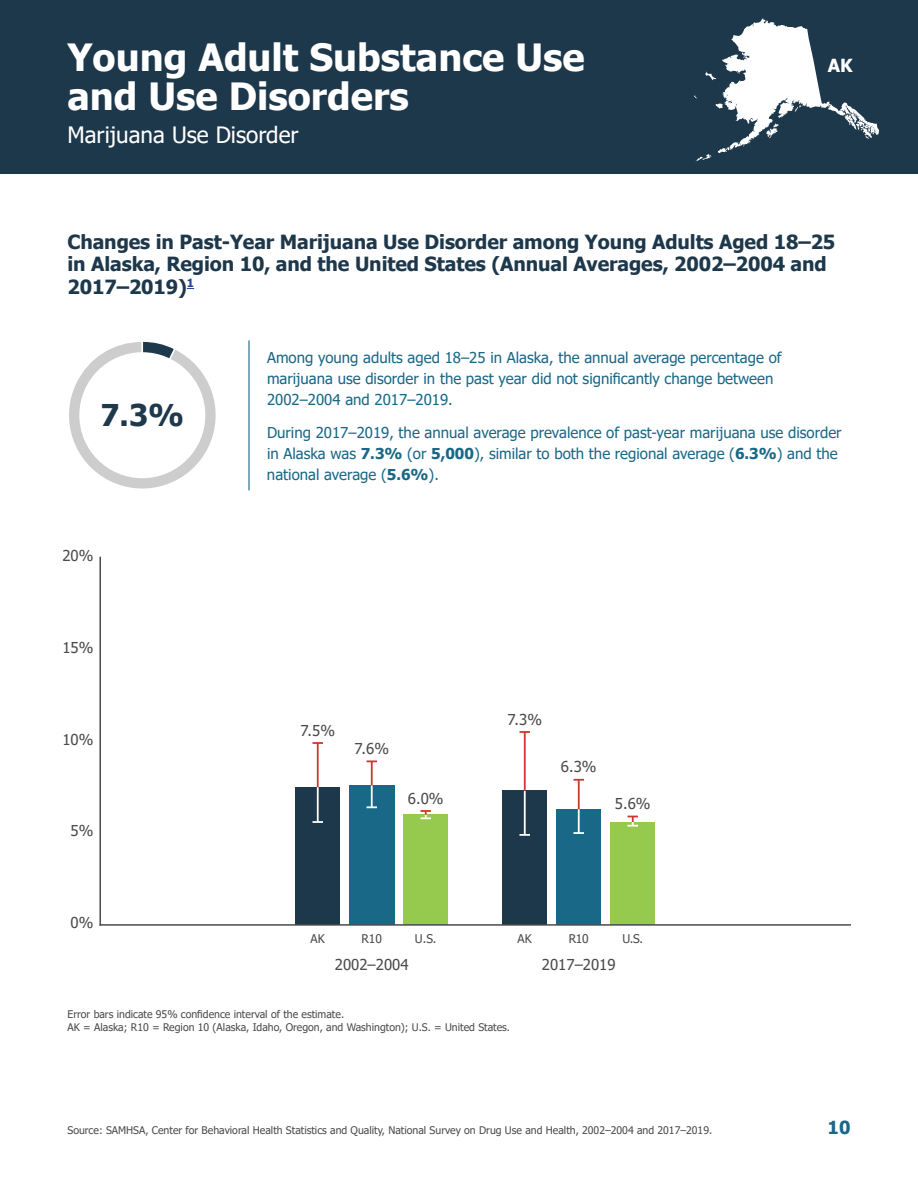
<style>
.page{position:relative;width:918px;height:1188px;background:#fff}
.page>*{position:absolute;margin:0;border:0;box-sizing:border-box;transform-origin:0 0}
.t1{font:700 37.5px "Tahoma";color:#fff}
.t2{font:700 30px "Tahoma";color:#1e394b}
.t3{font:22.5px "Tahoma";color:#fff}
.t4{font:700 19.5px/22.5px "Tahoma";letter-spacing:-.005em;color:#1e384b}
.t5{font:700 18px "Tahoma";color:#1a6887}
.t6{font:700 18px "Tahoma";color:#fff}
.t7{font:15px/21px "Tahoma";color:#1a6887}
.t8{font:15px "Tahoma";color:#4b4b4b}
.t9{font:12px "Tahoma";color:#4b4b4b}
.t10{font:10.5px "Tahoma";color:#4b4b4b}
.s1{font-weight:700}
</style>
<div class="page">
<div style="left:0;top:0;width:918px;height:174px;background:#1e384b"></div>
<svg style="left:694px;top:18px;width:185px;height:144px"></svg>
<hr style="left:248px;top:340px;width:2px;height:150px;background:#1a6887">
<svg style="left:69px;top:341px;width:147px;height:148px"></svg>
<div style="left:79px;top:352px;width:126px;height:126px;background:#fff;border-radius:50%"></div>
<img style="left:99px;top:556px;width:751px;height:370px">
<h1 class="t1" style="left:68px;top:31px;width:519px">Young Adult Substance Use</h1>
<h1 class="t1" style="left:68px;top:70px;width:343px">and Use Disorders</h1>
<h3 class="t3" style="left:68px;top:120px;width:233px">Marijuana Use Disorder</h3>
<p class="t6" style="left:828px;top:53px;width:26px">AK</p>
<p class="t4" style="left:68px;top:231px;width:769px">Changes in Past-Year Marijuana Use Disorder among Young Adults Aged 18–25 in Alaska, Region 10, and the United States (Annual Averages, 2002–2004 and<br>2017–2019)<sup>1</sup></p>
<h2 class="t2" style="left:101px;top:394px;width:85px">7.3%</h2>
<p class="t8" style="left:62px;top:545px;width:33px">20%</p>
<p class="t8" style="left:62px;top:637px;width:33px">15%</p>
<p class="t8" style="left:62px;top:729px;width:33px">10%</p>
<p class="t8" style="left:71px;top:821px;width:24px">5%</p>
<p class="t8" style="left:71px;top:913px;width:24px">0%</p>
<p class="t7" style="left:267px;top:348px;width:516px">Among young adults aged 18–25 in Alaska, the annual average percentage of marijuana use disorder in the past year did not significantly change between<br>2002–2004 and 2017–2019.</p>
<p class="t7" style="left:267px;top:423px;width:576px">During 2017–2019, the annual average prevalence of past-year marijuana use disorder in Alaska was <span class="s1">7.3%</span> (or <span class="s1">5,000</span>), similar to both the regional average (<span class="s1">6.3%</span>) and the national average (<span class="s1">5.6%</span>).</p>
<p class="t8" style="left:301px;top:720px;width:36px">7.5%</p>
<p class="t8" style="left:355px;top:739px;width:36px">7.6%</p>
<p class="t8" style="left:408px;top:788px;width:37px">6.0%</p>
<p class="t8" style="left:508px;top:709px;width:36px">7.3%</p>
<p class="t8" style="left:561px;top:757px;width:37px">6.3%</p>
<p class="t8" style="left:615px;top:794px;width:37px">5.6%</p>
<p class="t9" style="left:311px;top:931px;width:16px">AK</p>
<p class="t9" style="left:361px;top:931px;width:22px">R10</p>
<p class="t9" style="left:415px;top:931px;width:23px">U.S.</p>
<p class="t9" style="left:518px;top:931px;width:16px">AK</p>
<p class="t9" style="left:569px;top:931px;width:21px">R10</p>
<p class="t9" style="left:623px;top:931px;width:22px">U.S.</p>
<p class="t8" style="left:335px;top:955px;width:75px">2002–2004</p>
<p class="t8" style="left:542px;top:955px;width:75px">2017–2019</p>
<p class="t10" style="left:68px;top:1008px;width:278px">Error bars indicate 95% confidence interval of the estimate.</p>
<p class="t10" style="left:68px;top:1020px;width:444px">AK = Alaska; R10 = Region 10 (Alaska, Idaho, Oregon, and Washington); U.S. = United States.</p>
<p class="t10" style="left:68px;top:1123px;width:646px">Source: SAMHSA, Center for Behavioral Health Statistics and Quality, National Survey on Drug Use and Health, 2002–2004 and 2017–2019.</p>
<p class="t5" style="left:828px;top:1115px;width:24px">10</p>
</div>
